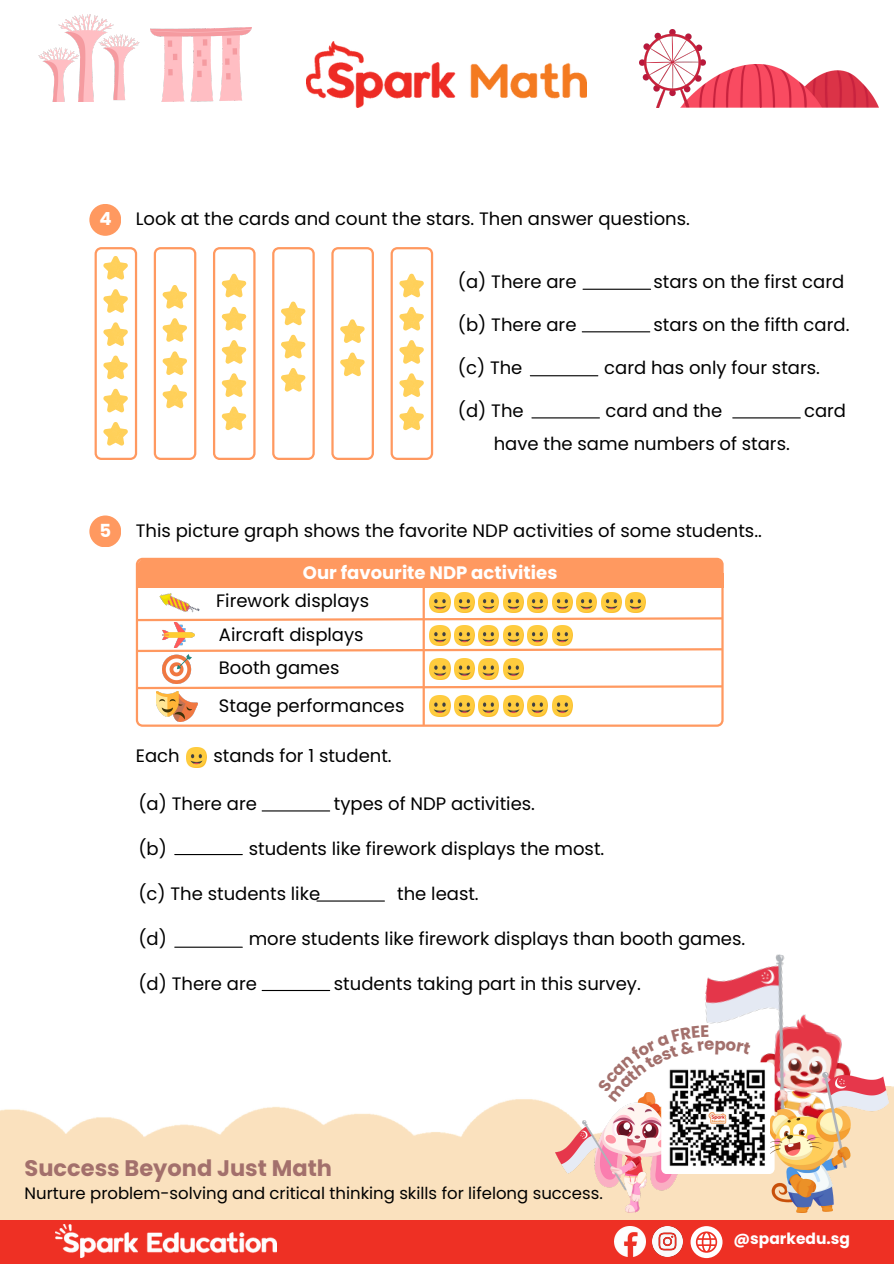
<style>
.page{position:relative;width:894px;height:1264px;background:#fff}
.page>*{position:absolute;margin:0;border:0;box-sizing:border-box;transform-origin:0 0}
.t1{font:700 22.5px "Poppins";color:#a3706c}
.t2{font:18px "Poppins";color:#000}
.t3{font:700 18px "Poppins";color:#fff}
.t4{font:16.5px "Poppins";color:#000}
.t5{font:700 15.45px "Poppins";color:#fff}
</style>
<div class="page">
<img style="left:0;top:1086px;width:893px;height:133px">
<img style="left:705px;top:954px;width:146px;height:118px">
<img style="left:555px;top:1092px;width:123px;height:120px">
<img style="left:768px;top:1072px;width:120px;height:140px">
<div style="left:0;top:1219px;width:893px;height:44px;background:#ee3024"></div>
<img style="left:614px;top:1226px;width:31px;height:30px">
<img style="left:652px;top:1226px;width:30px;height:30px">
<svg style="left:690px;top:1226px;width:32px;height:31px"></svg>
<img style="left:55px;top:1224px;width:221px;height:33px">
<img style="left:306px;top:42px;width:280px;height:65px">
<div style="left:89px;top:204px;width:32px;height:32px;background:#ff9960;border-radius:50%"></div>
<div style="left:89px;top:515px;width:32px;height:32px;background:#ff9960;border-radius:50%"></div>
<svg style="left:136px;top:558px;width:587px;height:168px"></svg>
<img style="left:705px;top:65px;width:173px;height:42px">
<img style="left:639px;top:30px;width:66px;height:77px">
<img style="left:150px;top:28px;width:101px;height:73px">
<img style="left:39px;top:14px;width:100px;height:88px">
<svg style="left:154px;top:247px;width:42px;height:213px"></svg>
<svg style="left:94px;top:247px;width:43px;height:213px"></svg>
<svg style="left:213px;top:247px;width:42px;height:213px"></svg>
<svg style="left:272px;top:247px;width:43px;height:213px"></svg>
<svg style="left:331px;top:247px;width:43px;height:213px"></svg>
<svg style="left:390px;top:247px;width:43px;height:213px"></svg>
<hr style="left:583px;top:289px;width:67px;height:1px;background:#000">
<hr style="left:582px;top:331px;width:67px;height:1px;background:#000">
<hr style="left:530px;top:375px;width:67px;height:1px;background:#000">
<hr style="left:531px;top:417px;width:68px;height:1px;background:#000">
<hr style="left:262px;top:810px;width:67px;height:1px;background:#000">
<hr style="left:175px;top:854px;width:67px;height:1px;background:#000">
<hr style="left:317px;top:900px;width:67px;height:1px;background:#000">
<hr style="left:175px;top:946px;width:67px;height:1px;background:#000">
<hr style="left:262px;top:989px;width:67px;height:2px;background:#000">
<hr style="left:732px;top:417px;width:68px;height:1px;background:#000">
<div style="left:137px;top:559px;width:585px;height:28px;background:#ff9960"></div>
<div style="left:138px;top:573px;width:585px;height:14px;background:#ff9960"></div>
<svg style="left:135px;top:616px;width:589px;height:6px"></svg>
<hr style="left:422px;top:584px;width:3px;height:141px;background:#ff9960">
<svg style="left:135px;top:647px;width:589px;height:6px"></svg>
<svg style="left:135px;top:684px;width:589px;height:6px"></svg>
<img style="left:158px;top:587px;width:42px;height:37px">
<img style="left:162px;top:622px;width:33px;height:25px">
<img style="left:162px;top:654px;width:30px;height:29px">
<img style="left:156px;top:691px;width:42px;height:30px">
<img style="left:429px;top:592px;width:21px;height:20px">
<img style="left:429px;top:625px;width:21px;height:20px">
<img style="left:429px;top:696px;width:21px;height:20px">
<img style="left:429px;top:659px;width:21px;height:20px">
<img style="left:454px;top:592px;width:20px;height:20px">
<img style="left:454px;top:625px;width:20px;height:20px">
<img style="left:454px;top:696px;width:20px;height:20px">
<img style="left:454px;top:659px;width:20px;height:20px">
<img style="left:478px;top:592px;width:21px;height:20px">
<img style="left:478px;top:625px;width:21px;height:20px">
<img style="left:478px;top:696px;width:21px;height:20px">
<img style="left:478px;top:659px;width:21px;height:20px">
<img style="left:503px;top:592px;width:20px;height:20px">
<img style="left:503px;top:625px;width:20px;height:20px">
<img style="left:503px;top:696px;width:20px;height:20px">
<img style="left:503px;top:659px;width:20px;height:20px">
<img style="left:527px;top:592px;width:20px;height:20px">
<img style="left:527px;top:625px;width:20px;height:20px">
<img style="left:527px;top:696px;width:20px;height:20px">
<img style="left:552px;top:592px;width:20px;height:20px">
<img style="left:552px;top:625px;width:20px;height:20px">
<img style="left:552px;top:696px;width:20px;height:20px">
<img style="left:186px;top:747px;width:20px;height:20px">
<img style="left:576px;top:592px;width:20px;height:20px">
<img style="left:601px;top:592px;width:20px;height:20px">
<img style="left:625px;top:592px;width:20px;height:20px">
<svg style="left:597px;top:1025px;width:177px;height:149px"></svg>
<h3 class="t3" style="left:99px;top:206px;width:14px">4</h3>
<p class="t2" style="left:136px;top:206px;width:555px">Look at the cards and count the stars. Then answer questions.</p>
<p class="t2" style="left:458px;top:269px;width:120px">(a) There are</p>
<p class="t2" style="left:653px;top:269px;width:192px">stars on the first card</p>
<p class="t2" style="left:458px;top:312px;width:120px">(b) There are</p>
<p class="t2" style="left:653px;top:312px;width:197px">stars on the fifth card.</p>
<p class="t2" style="left:458px;top:355px;width:66px">(c) The</p>
<p class="t2" style="left:604px;top:355px;width:217px">card has only four stars.</p>
<p class="t2" style="left:458px;top:397px;width:67px">(d) The</p>
<p class="t2" style="left:605px;top:397px;width:118px">card and the</p>
<p class="t2" style="left:803px;top:397px;width:43px">card</p>
<h3 class="t2" style="left:493px;top:431px;width:297px">have the same numbers of stars.</h3>
<p class="t3" style="left:99px;top:518px;width:13px">5</p>
<h3 class="t2" style="left:136px;top:518px;width:627px">This picture graph shows the favorite NDP activities of some students..</h3>
<p class="t3" style="left:303px;top:560px;width:256px">Our favourite NDP activities</p>
<p class="t2" style="left:216px;top:588px;width:154px">Firework displays</p>
<p class="t2" style="left:219px;top:622px;width:146px">Aircraft displays</p>
<p class="t2" style="left:219px;top:655px;width:122px">Booth games</p>
<p class="t2" style="left:219px;top:693px;width:187px">Stage performances</p>
<p class="t2" style="left:136px;top:743px;width:45px">Each</p>
<p class="t2" style="left:213px;top:743px;width:180px">stands for 1 student.</p>
<p class="t2" style="left:138px;top:790px;width:120px">(a) There are</p>
<p class="t2" style="left:334px;top:790px;width:202px">types of NDP activities.</p>
<p class="t2" style="left:138px;top:835px;width:30px">(b)</p>
<p class="t2" style="left:249px;top:835px;width:357px">students like firework displays the most.</p>
<p class="t2" style="left:138px;top:880px;width:183px">(c) The students like</p>
<p class="t2" style="left:397px;top:880px;width:83px">the least.</p>
<p class="t2" style="left:138px;top:925px;width:30px">(d)</p>
<p class="t2" style="left:249px;top:925px;width:498px">more students like firework displays than booth games.</p>
<p class="t2" style="left:138px;top:970px;width:120px">(d) There are</p>
<p class="t2" style="left:334px;top:970px;width:308px">students taking part in this survey.</p>
<p class="t1" style="left:25px;top:1152px;width:309px">Success Beyond Just Math</p>
<p class="t4" style="left:25px;top:1181px;width:579px">Nurture problem-solving and critical thinking skills for lifelong success.</p>
<p class="t5" style="left:733px;top:1227px;width:118px">@sparkedu.sg</p>
</div>
